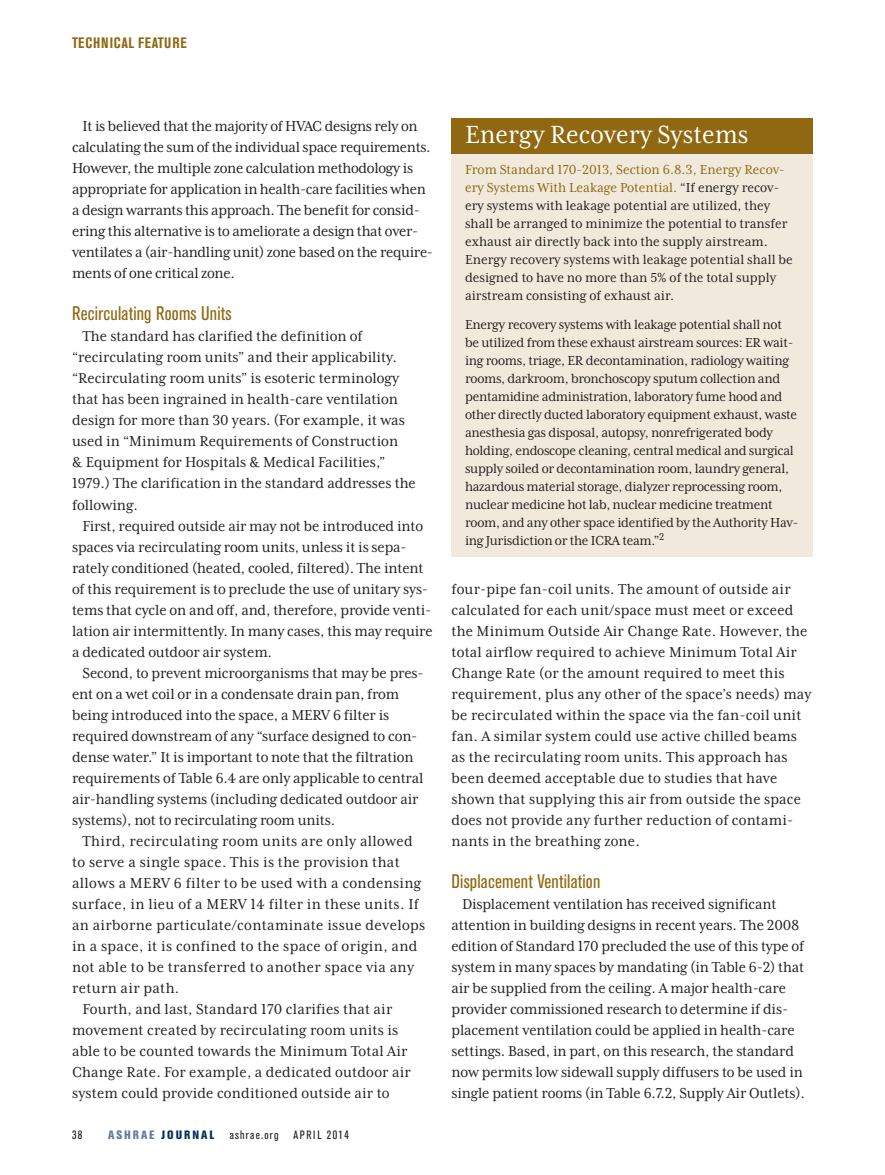
<style>
.page{position:relative;width:885px;height:1175px;background:#fff}
.page>*{position:absolute;margin:0;border:0;box-sizing:border-box;transform-origin:0 0}
.info_box_head{font:28.5px "Mrs Eaves XL Serif Nar OT";color:#fff}
.subhead_standard{font:condensed 19.5px "Akzidenz Grotesk BE";letter-spacing:.01em;color:#8f6811}
.text_indent{font:16.5px/21px "Mrs Eaves XL Serif Nar OT";letter-spacing:-.01em;color:#231f20}
.text_indent-2{font:16.5px/21px "Mrs Eaves XL Serif Nar OT";letter-spacing:.01em;color:#231f20}
.text_indent-3{font:16.5px/21px "Mrs Eaves XL Serif Nar OT";letter-spacing:.02em;color:#231f20}
.text_box{font:15px/18px "Mrs Eaves XL Serif Nar OT";letter-spacing:-.02em;color:#231f20}
.text_box-2{font:15px/18px "Mrs Eaves XL Serif Nar OT";color:#231f20}
.t1{font:700 condensed 15px "Akzidenz Grotesk BE";letter-spacing:.05em;color:#8f6811}
.t2{font:condensed 12px "Akzidenz Grotesk BE";letter-spacing:.115em;color:#231f20}
.t3{font:800 condensed 12px "Akzidenz Grotesk BE";letter-spacing:.165em;color:#00315a}
.s1{color:#647b9d}
.s2{color:#8f6811}
</style>
<div class="page">
<div style="left:451px;top:154px;width:361px;height:402px;background:#f1eadc"></div>
<div style="left:451px;top:118px;width:361px;height:36px;background:#8f6811"></div>
<p class="t1" style="left:72px;top:34px;width:116px">TECHNICAL FEATURE</p>
<p class="text_indent" style="left:72px;top:116px;width:362px;text-indent:10px">It is believed that the majority of HVAC designs rely on calculating the sum of the individual space requirements.<br>However, the multiple zone calculation methodology is appropriate for application in health-care facilities when a design warrants this approach. The benefit for consid&shy;ering this alternative is to ameliorate a design that over&shy;ventilates a (air-handling unit) zone based on the require&shy;ments of one critical zone.</p>
<p class="subhead_standard" style="left:72px;top:303px;width:161px">Recirculating Rooms Units</p>
<p class="text_indent" style="left:72px;top:326px;width:345px;text-indent:10px">The standard has clarified the definition of “recirculating room units” and their applicability. “Recirculating room units” is esoteric terminology that has been ingrained in health-care ventilation design for more than 30 years. (For example, it was used in “Minimum Requirements of Construction<br>&amp; Equipment for Hospitals &amp; Medical Facilities,” 1979.) The clarification in the standard addresses the following.</p>
<p class="text_indent" style="left:72px;top:515px;width:362px;text-indent:10px">First, required outside air may not be introduced into spaces via recirculating room units, unless it is sepa&shy;rately conditioned (heated, cooled, filtered). The intent of this requirement is to preclude the use of unitary sys&shy;tems that cycle on and off, and, therefore, provide venti&shy;lation air intermittently. In many cases, this may require a dedicated outdoor air system.</p>
<p class="text_indent" style="left:72px;top:662px;width:353px;text-indent:10px">Second, to prevent microorganisms that may be pres&shy;ent on a wet coil or in a condensate drain pan, from being introduced into the space, a MERV 6 filter is required downstream of any “surface designed to con&shy;dense water.” It is important to note that the filtration requirements of Table 6.4 are only applicable to central air-handling systems (including dedicated outdoor air systems), not to recirculating room units.</p>
<p class="text_indent-3" style="left:72px;top:830px;width:354px;text-indent:10px">Third, recirculating room units are only allowed to serve a single space. This is the provision that allows a MERV 6 filter to be used with a condensing surface, in lieu of a MERV 14 filter in these units. If an airborne particulate/contaminate issue develops in a space, it is confined to the space of origin, and not able to be transferred to another space via any return air path.</p>
<p class="text_indent-2" style="left:72px;top:998px;width:340px;text-indent:10px">Fourth, and last, Standard 170 clarifies that air movement created by recirculating room units is able to be counted towards the Minimum Total Air Change Rate. For example, a dedicated outdoor air system could provide conditioned outside air to</p>
<p class="t2" style="left:72px;top:1128px;width:12px">38</p>
<p class="t3" style="left:108px;top:1127px;width:108px"><span class="s1">ASHRAE</span> JOURNAL</p>
<p class="t2" style="left:230px;top:1128px;width:121px">ashrae.org APRIL 2014</p>
<p class="info_box_head" style="left:465px;top:120px;width:285px">Energy Recovery Systems</p>
<p class="text_box-2" style="left:465px;top:161px;width:329px"><span class="s2">From Standard 170-2013, Section 6.8.3, Energy Recov&shy;ery Systems With Leakage Potential.</span> “If energy recov&shy;ery systems with leakage potential are utilized, they shall be arranged to minimize the potential to transfer exhaust air directly back into the supply airstream.<br>Energy recovery systems with leakage potential shall be designed to have no more than 5% of the total supply airstream consisting of exhaust air.</p>
<p class="text_box" style="left:465px;top:315px;width:334px">Energy recovery systems with leakage potential shall not be utilized from these exhaust airstream sources: ER wait&shy;ing rooms, triage, ER decontamination, radiology waiting rooms, darkroom, bronchoscopy sputum collection and pentamidine administration, laboratory fume hood and other directly ducted laboratory equipment exhaust, waste anesthesia gas disposal, autopsy, nonrefrigerated body holding, endoscope cleaning, central medical and surgical supply soiled or decontamination room, laundry general, hazardous material storage, dialyzer reprocessing room, nuclear medicine hot lab, nuclear medicine treatment room, and any other space identified by the Authority Hav&shy;ing Jurisdiction or the ICRA team.”<sup>2</sup></p>
<p class="text_indent-2" style="left:451px;top:578px;width:361px">four-pipe fan-coil units. The amount of outside air calculated for each unit/space must meet or exceed the Minimum Outside Air Change Rate. However, the total airflow required to achieve Minimum Total Air Change Rate (or the amount required to meet this requirement, plus any other of the space’s needs) may be recirculated within the space via the fan-coil unit fan. A similar system could use active chilled beams as the recirculating room units. This approach has been deemed acceptable due to studies that have shown that supplying this air from outside the space does not provide any further reduction of contami&shy;nants in the breathing zone.</p>
<p class="subhead_standard" style="left:451px;top:870px;width:150px">Displacement Ventilation</p>
<p class="text_indent" style="left:451px;top:893px;width:355px;text-indent:10px">Displacement ventilation has received significant attention in building designs in recent years. The 2008 edition of Standard 170 precluded the use of this type of system in many spaces by mandating (in Table 6-2) that air be supplied from the ceiling. A major health-care provider commissioned research to determine if dis&shy;placement ventilation could be applied in health-care settings. Based, in part, on this research, the standard now permits low sidewall supply diffusers to be used in single patient rooms (in Table 6.7.2, Supply Air Outlets).</p>
</div>
